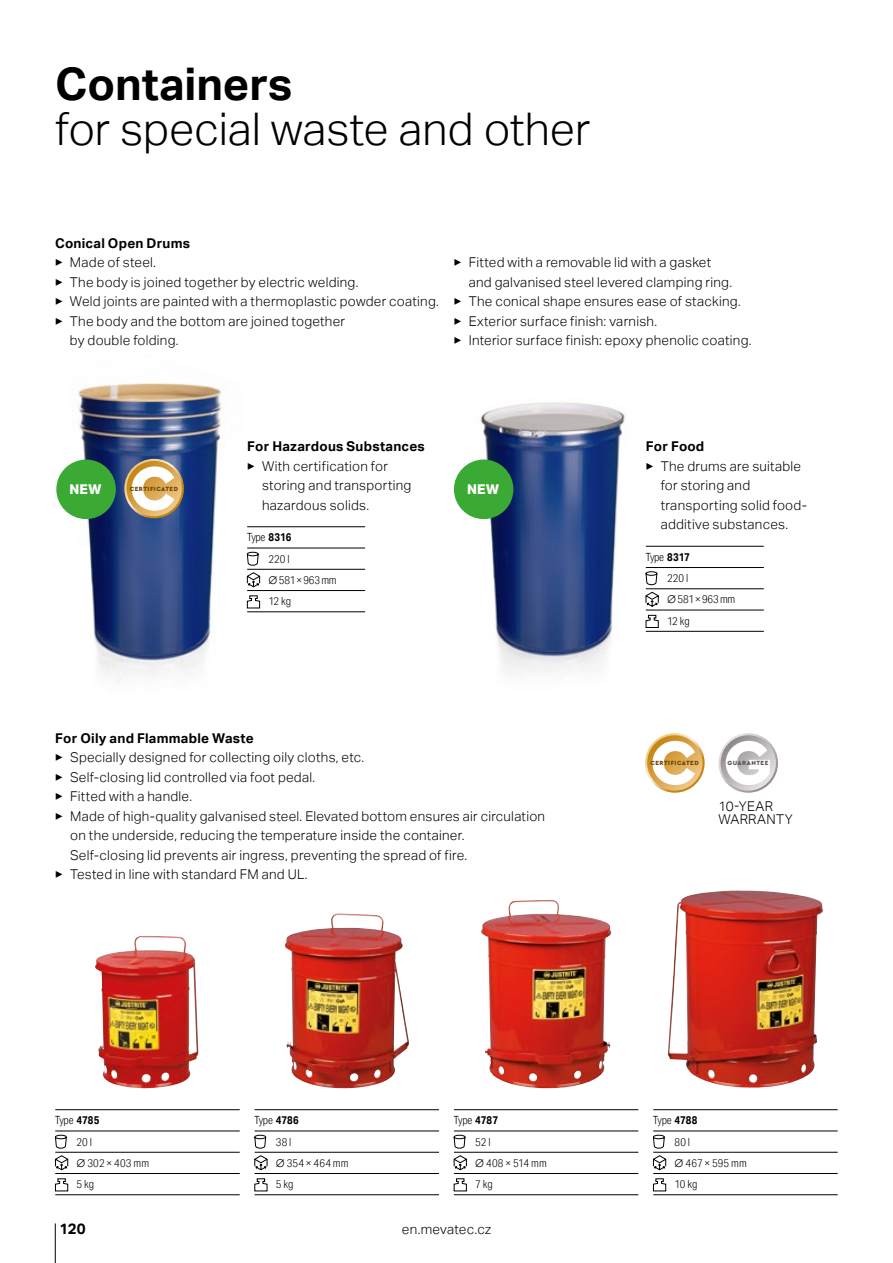
<style>
.page{position:relative;width:893px;height:1263px;background:#fff}
.page>*{position:absolute;margin:0;border:0;box-sizing:border-box;transform-origin:0 0}
.t1{font:300 45px "Aktiv Grotesk";color:#000}
.t2{font:700 45px "Aktiv Grotesk";color:#000}
.t3{font:700 15px "Aktiv Grotesk";color:#000}
.t4{font:300 13.5px/19.5px "Aktiv Grotesk";letter-spacing:.02em;color:#000}
.t5{font:700 13.5px "Aktiv Grotesk";letter-spacing:.015em;color:#000}
.t6{font:800 13.5px "Aktiv Grotesk";letter-spacing:.015em;color:#fff}
.t7{font:300 11.25px/21.3px "Aktiv Grotesk Cd";letter-spacing:-.005em;color:#000}
.t8{font:900 6.3px "Cera Pro";letter-spacing:.075em;color:#6a4600}
.t9{font:900 6.3px "Cera Pro";letter-spacing:.07em;color:#575756}
.s1{font-weight:700}
.s2{font-family:"Aktiv Grotesk"}
</style>
<div class="page">
<hr style="left:55px;top:1223px;width:1px;height:40px;background:#000">
<img style="left:458px;top:402px;width:215px;height:270px">
<img style="left:56px;top:383px;width:215px;height:299px">
<svg style="left:55px;top:1110px;width:783px;height:85px"></svg>
<hr style="left:55px;top:1109px;width:185px;height:1px;background:#000">
<hr style="left:255px;top:1109px;width:184px;height:1px;background:#000">
<hr style="left:454px;top:1109px;width:184px;height:1px;background:#000">
<hr style="left:653px;top:1109px;width:185px;height:1px;background:#000">
<hr style="left:55px;top:1131px;width:185px;height:1px;background:#000">
<hr style="left:255px;top:1131px;width:184px;height:1px;background:#000">
<hr style="left:454px;top:1131px;width:184px;height:1px;background:#000">
<hr style="left:653px;top:1131px;width:185px;height:1px;background:#000">
<hr style="left:55px;top:1152px;width:185px;height:1px;background:#000">
<hr style="left:255px;top:1152px;width:184px;height:1px;background:#000">
<hr style="left:454px;top:1152px;width:184px;height:1px;background:#000">
<hr style="left:653px;top:1152px;width:185px;height:1px;background:#000">
<hr style="left:55px;top:1173px;width:185px;height:1px;background:#000">
<hr style="left:255px;top:1173px;width:184px;height:1px;background:#000">
<hr style="left:454px;top:1173px;width:184px;height:1px;background:#000">
<hr style="left:653px;top:1173px;width:185px;height:1px;background:#000">
<hr style="left:55px;top:1194px;width:185px;height:1px;background:#000">
<hr style="left:255px;top:1194px;width:184px;height:1px;background:#000">
<hr style="left:454px;top:1194px;width:184px;height:1px;background:#000">
<hr style="left:653px;top:1194px;width:185px;height:1px;background:#000">
<svg style="left:55px;top:1135px;width:12px;height:13px"></svg>
<svg style="left:254px;top:1135px;width:12px;height:13px"></svg>
<svg style="left:454px;top:1135px;width:11px;height:13px"></svg>
<svg style="left:653px;top:1135px;width:12px;height:13px"></svg>
<svg style="left:55px;top:1155px;width:13px;height:15px"></svg>
<svg style="left:254px;top:1155px;width:14px;height:15px"></svg>
<svg style="left:454px;top:1155px;width:13px;height:15px"></svg>
<svg style="left:653px;top:1155px;width:13px;height:15px"></svg>
<svg style="left:55px;top:1178px;width:13px;height:13px"></svg>
<svg style="left:254px;top:1178px;width:13px;height:13px"></svg>
<svg style="left:454px;top:1178px;width:13px;height:13px"></svg>
<svg style="left:653px;top:1178px;width:13px;height:13px"></svg>
<svg style="left:718px;top:733px;width:60px;height:60px"></svg>
<svg style="left:721px;top:735px;width:55px;height:56px"></svg>
<svg style="left:726px;top:741px;width:44px;height:44px"></svg>
<img style="left:95px;top:936px;width:103px;height:153px">
<img style="left:284px;top:913px;width:125px;height:175px">
<img style="left:481px;top:900px;width:131px;height:188px">
<img style="left:668px;top:890px;width:155px;height:198px">
<hr style="left:247px;top:526px;width:118px;height:1px;background:#000">
<svg style="left:247px;top:527px;width:118px;height:85px"></svg>
<hr style="left:646px;top:631px;width:118px;height:1px;background:#000">
<svg style="left:645px;top:546px;width:119px;height:85px"></svg>
<svg style="left:124px;top:459px;width:60px;height:59px"></svg>
<svg style="left:126px;top:461px;width:56px;height:55px"></svg>
<svg style="left:132px;top:466px;width:42px;height:45px"></svg>
<svg style="left:645px;top:733px;width:60px;height:60px"></svg>
<svg style="left:647px;top:735px;width:55px;height:56px"></svg>
<svg style="left:652px;top:741px;width:43px;height:44px"></svg>
<div style="left:454px;top:459px;width:59px;height:60px;background:#3aaa35;border-radius:50%"></div>
<div style="left:56px;top:459px;width:60px;height:60px;background:#3aaa35;border-radius:50%"></div>
<h1 class="t2" style="left:55px;top:58px;width:239px">Containers</h1>
<h1 class="t1" style="left:55px;top:103px;width:537px">for special waste and other</h1>
<p class="t5" style="left:55px;top:235px;width:137px">Conical Open Drums</p>
<p class="t4" style="left:55px;top:253px;width:102px">▶ Made of steel.</p>
<p class="t4" style="left:55px;top:272px;width:305px">▶ The body is joined together by electric welding.</p>
<p class="t4" style="left:55px;top:292px;width:385px">▶ Weld joints are painted with a thermoplastic powder coating.</p>
<p class="t4" style="left:55px;top:311px;width:292px">▶ The body and the bottom are joined together</p>
<p class="t4" style="left:70px;top:331px;width:110px">by double folding.</p>
<p class="t4" style="left:454px;top:253px;width:259px">▶ Fitted with a removable lid with a gasket</p>
<p class="t4" style="left:469px;top:272px;width:265px">and galvanised steel levered clamping ring.</p>
<p class="t4" style="left:454px;top:292px;width:288px">▶ The conical shape ensures ease of stacking.</p>
<p class="t4" style="left:454px;top:311px;width:205px">▶ Exterior surface finish: varnish.</p>
<p class="t4" style="left:454px;top:331px;width:299px">▶ Interior surface finish: epoxy phenolic coating.</p>
<p class="t5" style="left:247px;top:438px;width:179px">For Hazardous Substances</p>
<p class="t4" style="left:262px;top:456px;width:151px;text-indent:-15px">▶ With certification for storing and transporting hazardous solids.</p>
<p class="t6" style="left:69px;top:482px;width:34px">NEW</p>
<p class="t6" style="left:467px;top:482px;width:34px">NEW</p>
<p class="t8" style="left:130px;top:484px;width:50px">CERTIFICATED</p>
<p class="t7" style="left:268px;top:527px;width:70px;text-indent:-21px">Type <span class="s1">8316<br></span>220 l<br><span class="s2">∅</span> 581 × 963 mm<br>12 kg</p>
<p class="t5" style="left:55px;top:730px;width:200px">For Oily and Flammable Waste</p>
<p class="t4" style="left:55px;top:748px;width:310px">▶ Specially designed for collecting oily cloths, etc.</p>
<p class="t4" style="left:55px;top:767px;width:261px">▶ Self-closing lid controlled via foot pedal.</p>
<p class="t4" style="left:55px;top:787px;width:138px">▶ Fitted with a handle.</p>
<p class="t4" style="left:55px;top:806px;width:491px">▶ Made of high-quality galvanised steel. Elevated bottom ensures air circulation</p>
<p class="t4" style="left:70px;top:826px;width:396px">on the underside, reducing the temperature inside the container.</p>
<p class="t4" style="left:70px;top:845px;width:399px">Self-closing lid prevents air ingress, preventing the spread of fire.</p>
<p class="t4" style="left:55px;top:865px;width:254px">▶ Tested in line with standard FM and UL.</p>
<p class="t5" style="left:646px;top:438px;width:60px">For Food</p>
<p class="t4" style="left:661px;top:456px;width:148px;text-indent:-15px">▶ The drums are suitable for storing and transporting solid food&shy;additive substances.</p>
<p class="t7" style="left:667px;top:546px;width:70px;text-indent:-21px">Type <span class="s1">8317<br></span>220 l<br><span class="s2">∅</span> 581 × 963 mm<br>12 kg</p>
<p class="t8" style="left:650px;top:759px;width:50px">CERTIFICATED</p>
<p class="t9" style="left:728px;top:759px;width:42px">GUARANTEE</p>
<p class="t4" style="left:718px;top:799px;width:76px;line-height:13.5px">10-YEAR<br>WARRANTY</p>
<p class="t7" style="left:55px;top:1110px;width:46px">Type <span class="s1">4785</span></p>
<p class="t7" style="left:255px;top:1110px;width:46px">Type <span class="s1">4786</span></p>
<p class="t7" style="left:454px;top:1110px;width:46px">Type <span class="s1">4787</span></p>
<p class="t7" style="left:653px;top:1110px;width:46px">Type <span class="s1">4788</span></p>
<p class="t7" style="left:77px;top:1131px;width:17px">20 l</p>
<p class="t7" style="left:276px;top:1131px;width:17px">38 l</p>
<p class="t7" style="left:475px;top:1131px;width:17px">52 l</p>
<p class="t7" style="left:674px;top:1131px;width:17px">80 l</p>
<p class="t7" style="left:77px;top:1152px;width:74px"><span class="s2">∅</span> 302 × 403 mm</p>
<p class="t7" style="left:276px;top:1152px;width:74px"><span class="s2">∅</span> 354 × 464 mm</p>
<p class="t7" style="left:475px;top:1152px;width:73px"><span class="s2">∅</span> 408 × 514 mm</p>
<p class="t7" style="left:674px;top:1152px;width:74px"><span class="s2">∅</span> 467 × 595 mm</p>
<p class="t7" style="left:77px;top:1173px;width:19px">5 kg</p>
<p class="t7" style="left:276px;top:1173px;width:19px">5 kg</p>
<p class="t7" style="left:475px;top:1173px;width:19px">7 kg</p>
<p class="t7" style="left:674px;top:1173px;width:25px">10 kg</p>
<p class="t3" style="left:60px;top:1220px;width:28px">120</p>
<p class="t4" style="left:402px;top:1219px;width:91px">en.mevatec.cz</p>
</div>
